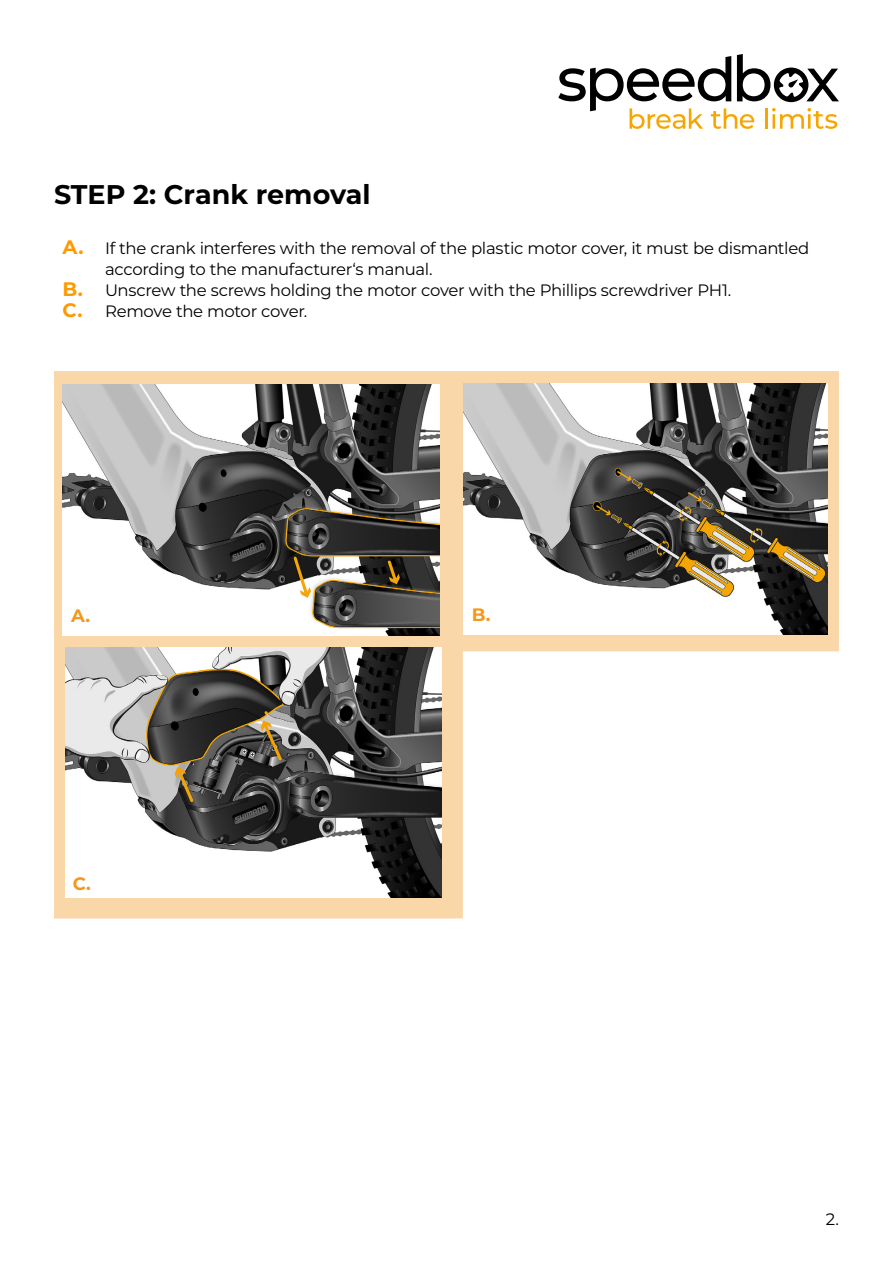
<style>
.page{position:relative;width:893px;height:1263px;background:#fff}
.page>*{position:absolute;margin:0;border:0;box-sizing:border-box;transform-origin:0 0}
.t1{font:700 27px "Montserrat";color:#000}
.t2{font:700 18px "Montserrat";color:#f4971a}
.t3{font:16.5px/21px "Montserrat";letter-spacing:-.02em;color:#000}
.s1{font-weight:700;font-size:19.5px;color:#f90}
</style>
<div class="page">
<svg style="left:558px;top:54px;width:281px;height:75px"></svg>
<svg style="left:54px;top:371px;width:785px;height:547px"></svg>
<img style="left:63px;top:384px;width:376px;height:251px">
<img style="left:463px;top:383px;width:365px;height:252px">
<img style="left:65px;top:647px;width:376px;height:251px">
<div style="left:64px;top:604px;width:29px;height:27px;background:#fff;border-radius:4px"></div>
<p class="t1" style="left:54px;top:175px;width:318px">STEP 2: Crank removal</p>
<p class="t3" style="left:105px;top:237px;width:706px;text-indent:-43px"><span class="s1">A.</span> If the crank interferes with the removal of the plastic motor cover, it must be dismantled according to the manufacturer‘s manual.</p>
<p class="t3" style="left:63px;top:279px;width:670px"><span class="s1">B.</span> Unscrew the screws holding the motor cover with the Phillips screwdriver PH1.</p>
<p class="t3" style="left:63px;top:300px;width:246px"><span class="s1">C.</span> Remove the motor cover.</p>
<p class="t2" style="left:71px;top:602px;width:21px">A.</p>
<p class="t2" style="left:472px;top:602px;width:20px">B.</p>
<p class="t2" style="left:73px;top:871px;width:20px">C.</p>
<p class="t3" style="left:826px;top:1208px;width:15px">2.</p>
</div>
